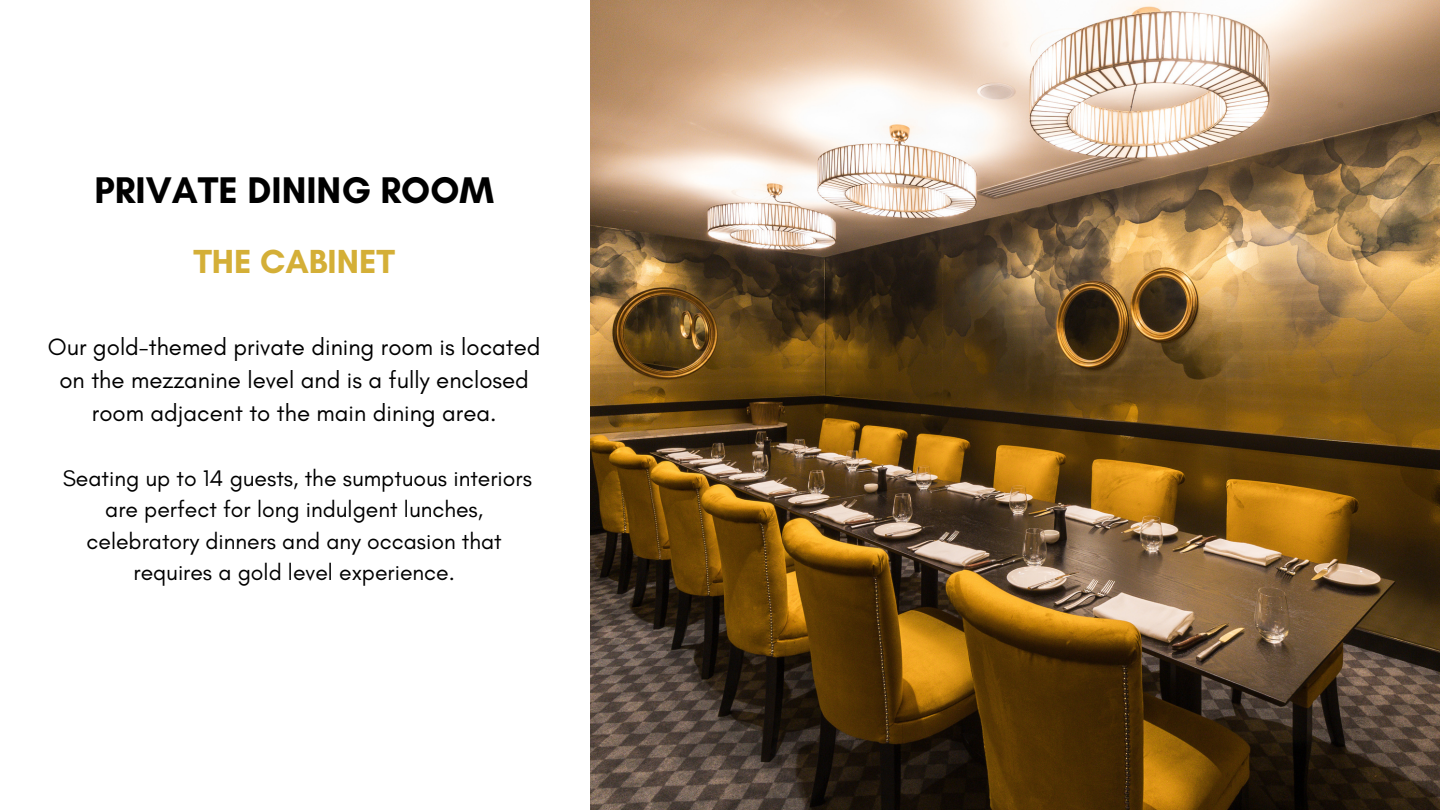
<style>
.page{position:relative;width:1440px;height:810px;background:#fff}
.page>*{position:absolute;margin:0;border:0;box-sizing:border-box;transform-origin:0 0}
.t1{font:700 37.8px "Glacial Indifference";color:#000}
.t2{font:700 34px "Glacial Indifference";color:#d4af37}
.t3{font:24px/33px "Glacial Indifference";color:#000;text-align:center}
.t4{font:23px/31.5px "Glacial Indifference";color:#000;text-align:center}
</style>
<div class="page">
<img style="left:590px;top:0;width:850px;height:810px">
<h2 class="t1" style="left:94px;top:167px;width:401px">PRIVATE DINING ROOM</h2>
<p class="t2" style="left:193px;top:240px;width:203px">THE CABINET</p>
<p class="t3" style="left:48px;top:330px;width:494px">Our gold-themed private dining room is located on the mezzanine level and is a fully enclosed room adjacent to the main dining area.</p>
<p class="t4" style="left:63px;top:462px;width:471px">Seating up to 14 guests, the sumptuous interiors are perfect for long indulgent lunches, celebratory dinners and any occasion that requires a gold level experience.</p>
</div>
